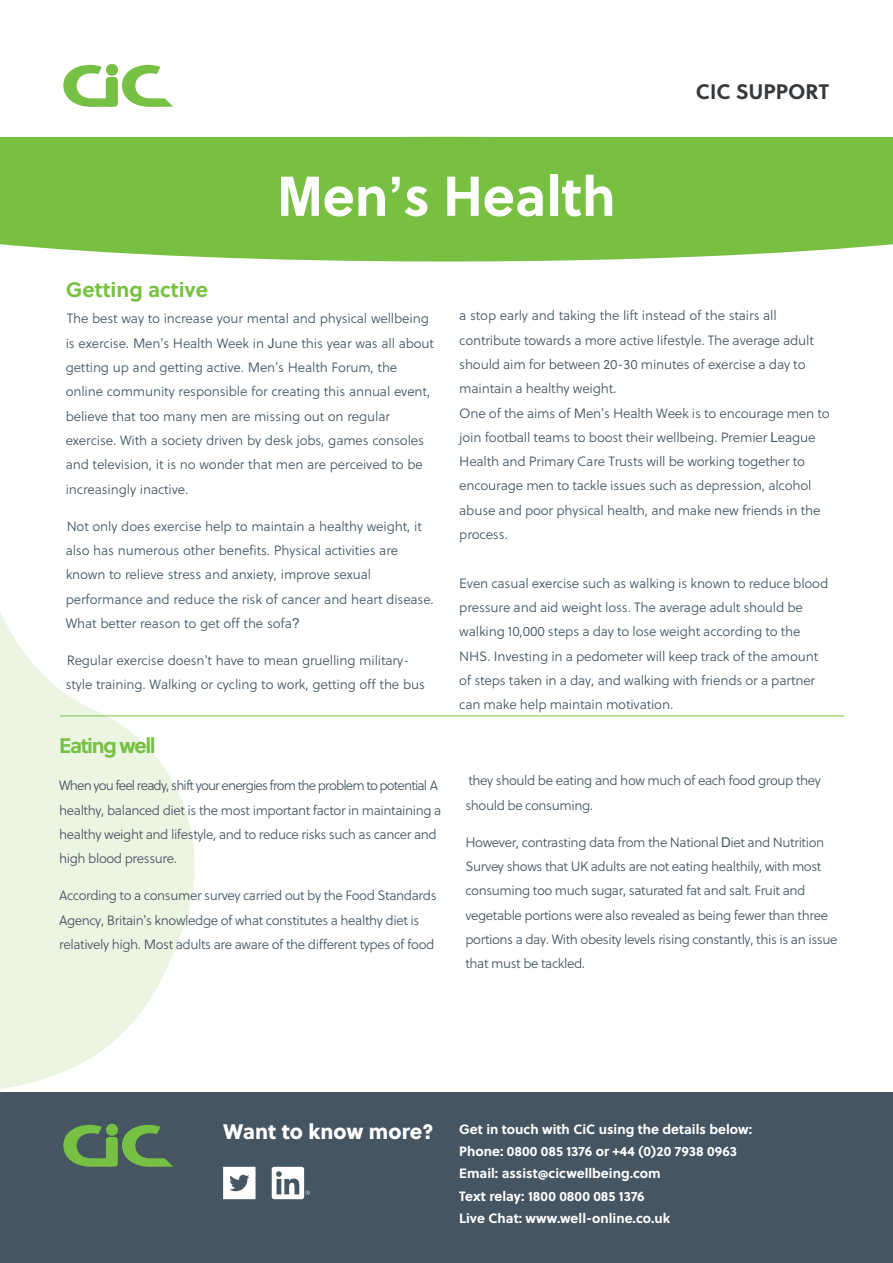
<style>
.page{position:relative;width:893px;height:1263px;background:#fff}
.page>*{position:absolute;margin:0;border:0;box-sizing:border-box;transform-origin:0 0}
.t1{font:700 54.75px "Soleil";color:#fff}
.t2{font:21px "Soleil Xb";color:#fff}
.t3{font:700 21px "Soleil";color:#79c142}
.t4{font:700 21px "Soleil";color:#36393c}
.t5{font:700 21px "Soleil";letter-spacing:-.065em;color:#76c043}
.t6{font:13.5px/24.3px "Soleil Lt";letter-spacing:-.015em;color:#445562}
.t7{font:700 13.5px/22.2px "Soleil";color:#fff}
.s1{font-family:"Arial"}
</style>
<div class="page">
<svg style="left:64px;top:65px;width:46px;height:42px"></svg>
<svg style="left:122px;top:65px;width:51px;height:42px"></svg>
<div style="left:106px;top:64px;width:12px;height:12px;background:#76c043;border-radius:50%"></div>
<div style="left:106px;top:77px;width:12px;height:30px;background:#76c043;border-radius:3px"></div>
<svg style="left:0;top:611px;width:212px;height:482px;fill:#ecf5e2"></svg>
<div style="left:0;top:1093px;width:893px;height:170px;background:#455562"></div>
<svg style="left:64px;top:1125px;width:48px;height:42px"></svg>
<svg style="left:122px;top:1125px;width:51px;height:42px"></svg>
<div style="left:106px;top:1124px;width:12px;height:12px;background:#76c043;border-radius:50%"></div>
<div style="left:106px;top:1137px;width:12px;height:29px;background:#76c043;border-radius:3px"></div>
<svg style="left:223px;top:1167px;width:32px;height:32px"></svg>
<svg style="left:272px;top:1167px;width:38px;height:32px"></svg>
<div style="left:0;top:137px;width:893px;height:124px;background:#78c042"></div>
<h2 class="t3" style="left:66px;top:273px;width:144px">Getting active</h2>
<h1 class="t1" style="left:277px;top:154px;width:340px"><span class="s1">M</span>en<span class="s1">’</span>s <span class="s1">H</span>ealth</h1>
<h2 class="t4" style="left:696px;top:76px;width:135px">CIC SUPPORT</h2>
<p class="t6" style="left:66px;top:306px;width:370px">The best way to increase your mental and physical wellbeing is exercise. Men<span class="s1">’</span>s Health Week in <span class="s1">J</span>une this year was all about getting up and getting active. Men<span class="s1">’</span>s Health Forum, the online community responsible for creating this annual event, believe that too many men are missing out on regular exercise. With a society driven by desk jobs, games consoles and television, it is no wonder that men are perceived to be increasingly inactive.</p>
<p class="t6" style="left:66px;top:514px;width:370px">Not only does exercise help to maintain a healthy weight, it also has numerous other benefits. Physical activities are known to relieve stress and anxiety, improve sexual performance and reduce the risk of cancer and heart disease.<br>What better reason to get off the sofa<span class="s1">?</span></p>
<p class="t6" style="left:66px;top:648px;width:361px">Regular exercise doesn<span class="s1">’</span>t have to mean gruelling military&shy;style training. Walking or cycling to work, getting off the bus</p>
<h2 class="t5" style="left:59px;top:730px;width:98px">Eating well</h2>
<p class="t6" style="left:59px;top:773px;width:384px">When you feel ready, shift your energies from the problem to potential A healthy, balanced diet is the most important factor in maintaining a healthy weight and lifestyle, and to reduce risks such as cancer and high blood pressure.</p>
<p class="t6" style="left:59px;top:883px;width:379px">According to a consumer survey carried out by the Food Standards<br>Agency, Britain<span class="s1">’</span>s knowledge of what constitutes a healthy diet is relatively high. Most adults are aware of the different types of food</p>
<p class="t6" style="left:459px;top:303px;width:372px">a stop early and taking the lift instead of the stairs all contribute towards a more active lifestyle. The average adult should aim for between 20-30 minutes of exercise a day to maintain a healthy weight.<br>One of the aims of Men<span class="s1">’</span>s Health Week is to encourage men to join football teams to boost their wellbeing. Premier <span class="s1">L</span>eague Health and Primary Care Trusts will be working together to encourage men to tackle issues such as depression, alcohol abuse and poor physical health, and make new friends in the process.</p>
<p class="t6" style="left:459px;top:571px;width:371px">Even casual exercise such as walking is known to reduce blood pressure and aid weight loss. The average adult should be walking 10,000 steps a day to lose weight according to the NHS. Investing in a pedometer will keep track of the amount of steps taken in a day, and walking with friends or a partner can make help maintain motivation.</p>
<p class="t6" style="left:465px;top:768px;width:357px">they should be eating and how much of each food group they should be consuming.</p>
<p class="t6" style="left:465px;top:830px;width:373px">However, contrasting data from the National <span class="s1">D</span>iet and Nutrition Survey shows that UK adults are not eating healthily, with most consuming too much sugar, saturated fat and salt. Fruit and vegetable portions were also revealed as being fewer than three portions a day. With obesity levels rising constantly, this is an issue that must be tackled.</p>
<h2 class="t2" style="left:223px;top:1115px;width:212px">Want to know more?</h2>
<p class="t7" style="left:459px;top:1117px;width:294px">Get in touch with CiC using the details below:<br>Phone: 0800 085 1376 or +44 (0)20 7938 0963<br>Email: assist@cicwellbeing.com<br>Text relay: 1800 0800 085 1376<br>Live Chat: www.well-online.co.uk</p>
</div>
